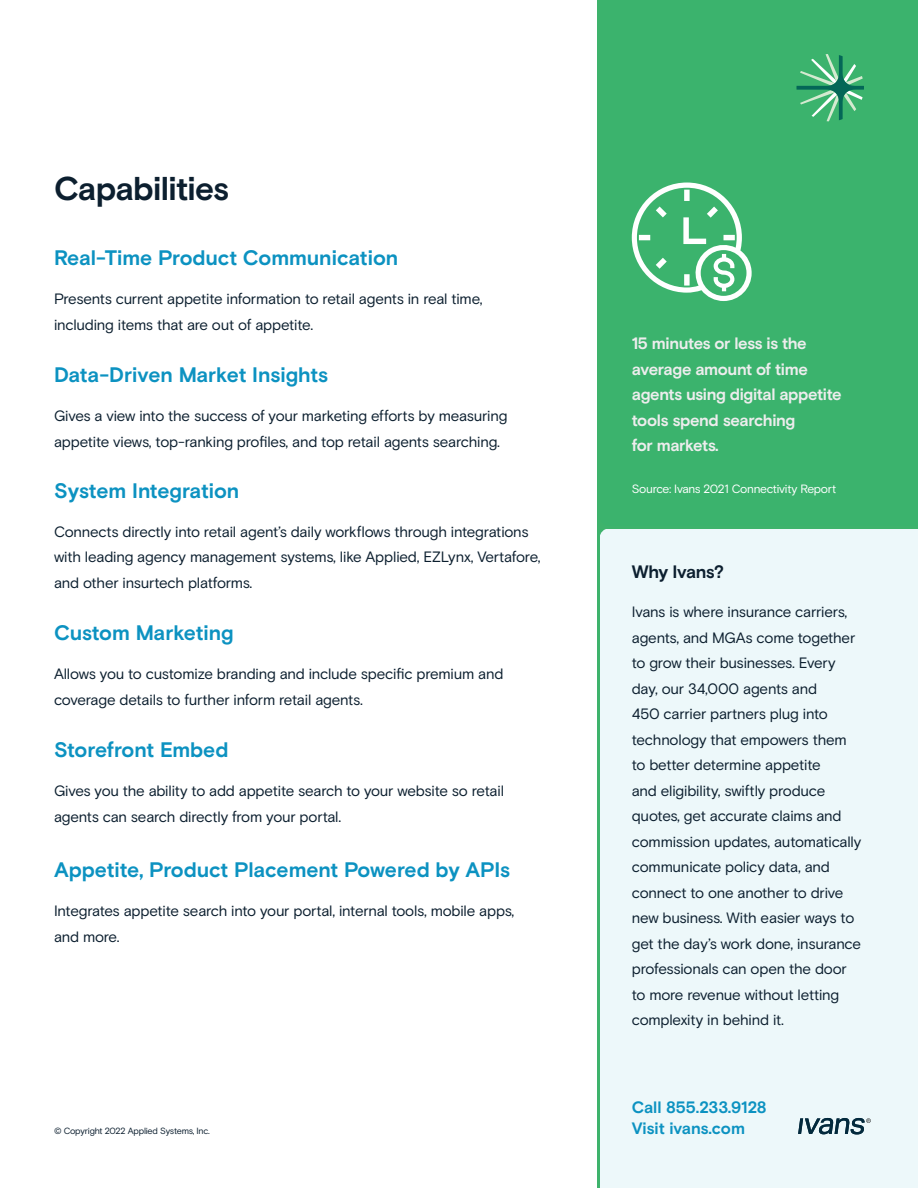
<style>
.page{position:relative;width:918px;height:1188px;background:#fff}
.page>*{position:absolute;margin:0;border:0;box-sizing:border-box;transform-origin:0 0}
.t1{font:700 33px "Basis Grotesque";letter-spacing:-.02em;color:#0c1f2f}
.t2{font:700 21px "Basis Grotesque";letter-spacing:-.01em;color:#0c92c1}
.t3{font:700 18px "Basis Grotesque";letter-spacing:-.035em;color:#0c1f2f}
.t4{font:700 16.5px/25.5px "Basis Grotesque";letter-spacing:-.025em;color:#ededed}
.t5{font:700 16.5px/21px "Basis Grotesque";color:#0c92c1}
.t6{font:15px/25.5px "Basis Grotesque";letter-spacing:-.015em;color:#0c1f2f}
.t7{font:12px "Basis Grotesque";letter-spacing:-.025em;color:#fff}
.t8{font:9px "Basis Grotesque";letter-spacing:-.02em;color:#0c1f2f}
</style>
<div class="page">
<div style="left:599px;top:0;width:319px;height:529px;background:#3bb36d"></div>
<div style="left:599px;top:527px;width:319px;height:661px;background:#edf8fa"></div>
<hr style="left:597px;top:0;width:3px;height:1188px;background:#3eb36c">
<svg style="left:600px;top:527px;width:9px;height:8px"></svg>
<hr style="left:602px;top:526px;width:316px;height:2px;background:#3eb36c">
<svg style="left:796px;top:54px;width:68px;height:67px"></svg>
<svg style="left:798px;top:1118px;width:73px;height:16px"></svg>
<svg style="left:632px;top:182px;width:120px;height:119px"></svg>
<h1 class="t1" style="left:54px;top:169px;width:176px">Capabilities</h1>
<h2 class="t2" style="left:54px;top:246px;width:346px">Real-Time Product Communication</h2>
<p class="t6" style="left:54px;top:287px;width:430px">Presents current appetite information to retail agents in real time, including items that are out of appetite.</p>
<h2 class="t2" style="left:54px;top:363px;width:276px">Data-Driven Market Insights</h2>
<p class="t6" style="left:54px;top:404px;width:455px">Gives a view into the success of your marketing efforts by measuring appetite views, top-ranking profiles, and top retail agents searching.</p>
<h2 class="t2" style="left:54px;top:478px;width:187px">System Integration</h2>
<p class="t6" style="left:54px;top:519px;width:488px">Connects directly into retail agent’s daily workflows through integrations with leading agency management systems, like Applied, EZLynx, Vertafore, and other insurtech platforms.</p>
<h2 class="t2" style="left:54px;top:621px;width:181px">Custom Marketing</h2>
<p class="t6" style="left:54px;top:662px;width:451px">Allows you to customize branding and include specific premium and coverage details to further inform retail agents.</p>
<h2 class="t2" style="left:54px;top:738px;width:176px">Storefront Embed</h2>
<p class="t6" style="left:54px;top:779px;width:452px">Gives you the ability to add appetite search to your website so retail agents can search directly from your portal.</p>
<h2 class="t2" style="left:54px;top:858px;width:458px">Appetite, Product Placement Powered by APIs</h2>
<p class="t6" style="left:54px;top:899px;width:462px">Integrates appetite search into your portal, internal tools, mobile apps, and more.</p>
<p class="t8" style="left:54px;top:1126px;width:157px">© Copyright 2022 Applied Systems, Inc.</p>
<p class="t4" style="left:632px;top:331px;width:212px">15 minutes or less is the average amount of time agents using digital appetite tools spend searching<br>for markets.</p>
<p class="t7" style="left:632px;top:482px;width:206px">Source: Ivans 2021 Connectivity Report</p>
<p class="t3" style="left:632px;top:562px;width:94px">Why Ivans?</p>
<p class="t6" style="left:632px;top:600px;width:231px">Ivans is where insurance carriers, agents, and MGAs come together to grow their businesses. Every day, our 34,000 agents and<br>450 carrier partners plug into technology that empowers them to better determine appetite<br>and eligibility, swiftly produce quotes, get accurate claims and commission updates, automatically communicate policy data, and connect to one another to drive new business. With easier ways to get the day’s work done, insurance professionals can open the door to more revenue without letting complexity in behind it.</p>
<p class="t5" style="left:632px;top:1097px;width:136px">Call 855.233.9128<br>Visit ivans.com</p>
</div>
